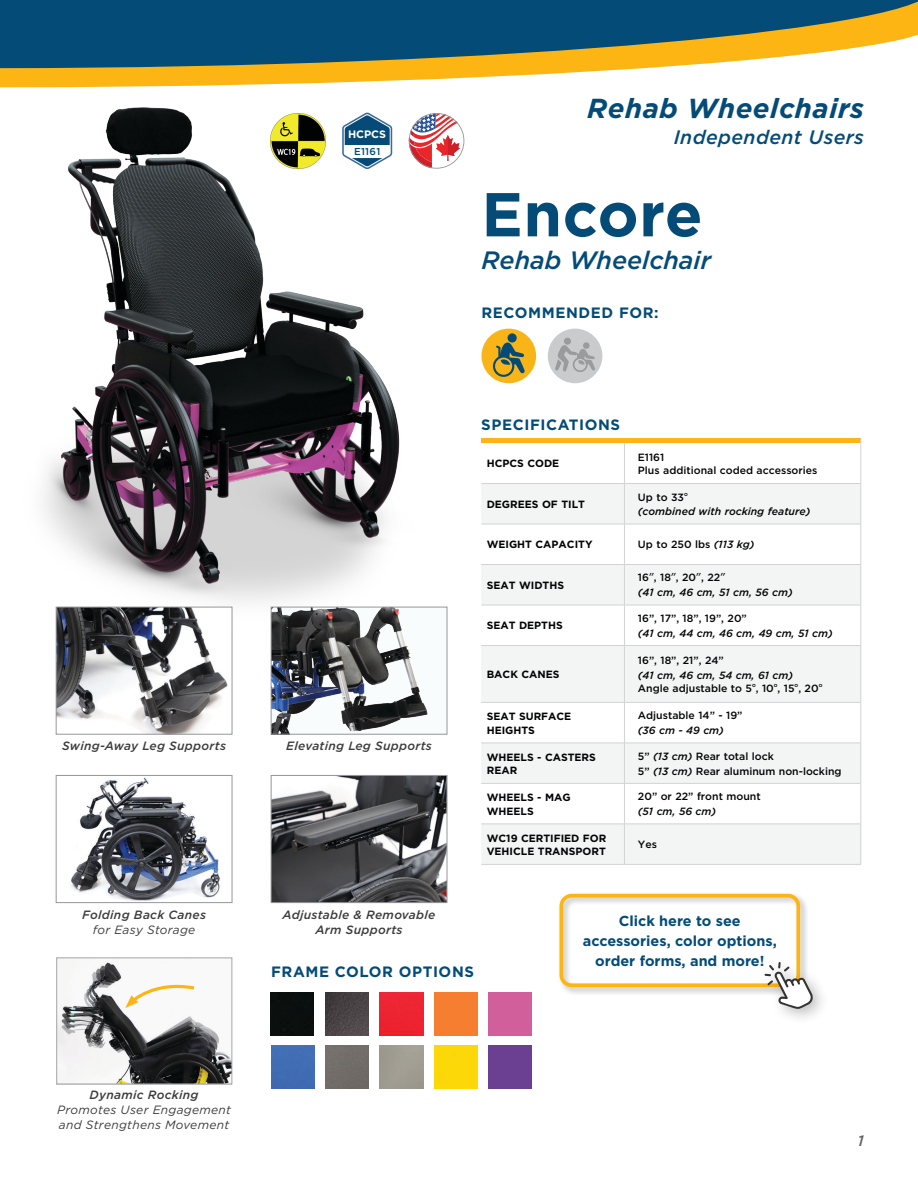
<style>
.page{position:relative;width:918px;height:1188px;background:#fff}
.page>*{position:absolute;margin:0;border:0;box-sizing:border-box;transform-origin:0 0}
.t1{font:700 61.8px "Gotham";letter-spacing:.01em;color:#044b78}
.t2{font:italic 700 27.45px "Gotham";letter-spacing:.02em;color:#044b78}
.t3{font:italic 500 25.05px "Gotham";color:#044b78}
.t4{font:italic 500 19.5px "Gotham";letter-spacing:.02em;color:#044b78}
.t5{font:700 15px "Gotham";letter-spacing:.04em;color:#044b78}
.t6{font:italic 500 15px "Gotham";color:#636466}
.t7{font:700 14.4px/20.2px "Gotham";color:#044b78;text-align:center}
.Popout_Image_Captions{font:italic 500 12px/15px "Gotham";letter-spacing:.025em;color:#3c3b3c;text-align:center}
.Popout_Image_Captions-2{font:italic 12px/15px "Gotham";letter-spacing:.025em;color:#3c3b3c;text-align:center}
.t8{font:700 10.8px "Gotham";color:#fff}
.Table_Specs{font:500 10.5px/15px "Gotham";color:#020304}
.Table_Specs-2{font:700 10.5px/13.5px "Gotham";color:#020304}
.Table_Specs-3{font:italic 500 10.5px "Gotham";color:#020304}
.t9{font:500 10.05px "Gotham";letter-spacing:.03em;color:#014b77}
.Table_Specs-4{font:700 4.35px "Gotham";color:#020304}
.s1{font-weight:400}
.s2{font-style:italic}
.s3{font-family:"Lucida Grande";font-weight:400}
.s4{font-weight:500}
</style>
<div class="page">
<svg style="left:0;top:0;width:918px;height:75px;background:#4a7073"></svg>
<hr style="left:481px;top:439px;width:380px;height:4px;background:#fdb514">
<svg style="left:481px;top:484px;width:380px;height:380px;fill:#f3f4f4"></svg>
<hr style="left:624px;top:443px;width:1px;height:40px;background:#d1d3d4">
<hr style="left:861px;top:443px;width:1px;height:40px;background:#d1d3d4">
<hr style="left:861px;top:484px;width:1px;height:40px;background:#d1d3d4">
<hr style="left:861px;top:784px;width:1px;height:40px;background:#d1d3d4">
<hr style="left:481px;top:483px;width:143px;height:1px;background:#d1d3d4">
<hr style="left:481px;top:524px;width:143px;height:1px;background:#d1d3d4">
<hr style="left:481px;top:564px;width:143px;height:1px;background:#d1d3d4">
<hr style="left:624px;top:484px;width:1px;height:40px;background:#d1d3d4">
<hr style="left:624px;top:483px;width:237px;height:1px;background:#d1d3d4">
<hr style="left:624px;top:524px;width:1px;height:40px;background:#d1d3d4">
<hr style="left:624px;top:524px;width:237px;height:1px;background:#d1d3d4">
<hr style="left:861px;top:524px;width:1px;height:40px;background:#d1d3d4">
<hr style="left:481px;top:605px;width:143px;height:1px;background:#d1d3d4">
<hr style="left:481px;top:645px;width:143px;height:1px;background:#d1d3d4">
<hr style="left:481px;top:702px;width:143px;height:1px;background:#d1d3d4">
<hr style="left:624px;top:565px;width:1px;height:40px;background:#d1d3d4">
<hr style="left:624px;top:564px;width:237px;height:1px;background:#d1d3d4">
<hr style="left:861px;top:565px;width:1px;height:40px;background:#d1d3d4">
<hr style="left:481px;top:743px;width:143px;height:1px;background:#d1d3d4">
<hr style="left:624px;top:605px;width:1px;height:40px;background:#d1d3d4">
<hr style="left:624px;top:605px;width:237px;height:1px;background:#d1d3d4">
<hr style="left:861px;top:605px;width:1px;height:40px;background:#d1d3d4">
<hr style="left:624px;top:703px;width:1px;height:40px;background:#d1d3d4">
<hr style="left:861px;top:703px;width:1px;height:40px;background:#d1d3d4">
<hr style="left:624px;top:646px;width:1px;height:56px;background:#d1d3d4">
<hr style="left:624px;top:645px;width:237px;height:1px;background:#d1d3d4">
<hr style="left:861px;top:646px;width:1px;height:56px;background:#d1d3d4">
<hr style="left:624px;top:702px;width:237px;height:1px;background:#d1d3d4">
<hr style="left:624px;top:743px;width:1px;height:40px;background:#d1d3d4">
<hr style="left:624px;top:743px;width:237px;height:1px;background:#d1d3d4">
<hr style="left:861px;top:743px;width:1px;height:40px;background:#d1d3d4">
<hr style="left:624px;top:783px;width:237px;height:1px;background:#d1d3d4">
<hr style="left:481px;top:783px;width:143px;height:1px;background:#d1d3d4">
<hr style="left:624px;top:784px;width:1px;height:40px;background:#d1d3d4">
<hr style="left:481px;top:824px;width:143px;height:1px;background:#d1d3d4">
<hr style="left:481px;top:864px;width:143px;height:1px;background:#d1d3d4">
<hr style="left:624px;top:824px;width:1px;height:40px;background:#d1d3d4">
<hr style="left:624px;top:824px;width:237px;height:1px;background:#d1d3d4">
<hr style="left:861px;top:824px;width:1px;height:40px;background:#d1d3d4">
<hr style="left:624px;top:864px;width:237px;height:1px;background:#d1d3d4">
<img style="left:0;top:51px;width:532px;height:569px">
<img style="left:271px;top:114px;width:55px;height:54px">
<svg style="left:409px;top:113px;width:55px;height:56px"></svg>
<img style="left:58px;top:609px;width:172px;height:124px">
<div style="left:56px;top:607px;width:176px;height:128px;border:1px solid #949698"></div>
<img style="left:70px;top:777px;width:150px;height:124px">
<div style="left:56px;top:775px;width:176px;height:128px;border:1px solid #949698"></div>
<img style="left:273px;top:609px;width:172px;height:124px">
<div style="left:271px;top:607px;width:176px;height:128px;border:1px solid #949698"></div>
<img style="left:273px;top:777px;width:172px;height:124px">
<div style="left:271px;top:775px;width:176px;height:128px;border:1px solid #949698"></div>
<img style="left:58px;top:962px;width:172px;height:121px">
<div style="left:56px;top:957px;width:176px;height:128px;border:1px solid #a8aaad"></div>
<svg style="left:125px;top:981px;width:73px;height:27px"></svg>
<div style="left:481px;top:329px;width:55px;height:54px;background:#f9b517;border-radius:50%"></div>
<svg style="left:493px;top:343px;width:32px;height:34px"></svg>
<div style="left:508px;top:333px;width:9px;height:10px;background:#044b78;border-radius:50%"></div>
<div style="left:548px;top:329px;width:54px;height:54px;background:#c9cbcc;border-radius:50%"></div>
<svg style="left:555px;top:345px;width:40px;height:27px"></svg>
<div style="left:564px;top:338px;width:7px;height:7px;background:#999b9d;border-radius:50%"></div>
<div style="left:583px;top:342px;width:7px;height:7px;background:#999b9d;border-radius:50%"></div>
<svg style="left:341px;top:111px;width:52px;height:60px"></svg>
<div style="left:557px;top:892px;width:252px;height:104px;background:#231f20;opacity:.3"></div>
<div style="left:559px;top:894px;width:241px;height:93px;border:4px solid #fdb514;border-radius:10px"></div>
<div style="left:757px;top:954px;width:72px;height:72px;background:#231f20;opacity:.3"></div>
<svg style="left:765px;top:962px;width:48px;height:47px"></svg>
<img style="left:325px;top:993px;width:44px;height:43px">
<div style="left:380px;top:993px;width:43px;height:43px;background:#ed2431"></div>
<div style="left:271px;top:993px;width:43px;height:43px;background:#0b0f0e"></div>
<div style="left:434px;top:993px;width:43px;height:43px;background:#f57e30"></div>
<div style="left:488px;top:993px;width:44px;height:43px;background:#d15f9c"></div>
<div style="left:271px;top:1045px;width:43px;height:44px;background:#416db4"></div>
<div style="left:325px;top:1045px;width:44px;height:44px;background:#716c69"></div>
<div style="left:434px;top:1045px;width:43px;height:44px;background:#fdd809"></div>
<div style="left:488px;top:1045px;width:44px;height:44px;background:#6b4093"></div>
<p class="Popout_Image_Captions" style="left:62px;top:738px;width:165px">Swing-Away Leg Supports</p>
<p class="Popout_Image_Captions" style="left:82px;top:907px;width:125px">Folding Back Canes <span class="s1">for Easy Storage</span></p>
<p class="t8" style="left:348px;top:127px;width:40px">HCPCS</p>
<p class="t9" style="left:354px;top:145px;width:28px">E1161</p>
<p class="t2" style="left:587px;top:90px;width:278px">Rehab Wheelchairs</p>
<p class="t4" style="left:674px;top:125px;width:192px">Independent Users</p>
<p class="t1" style="left:482px;top:174px;width:223px">Encore</p>
<p class="t3" style="left:482px;top:244px;width:231px">Rehab Wheelchair</p>
<h1 class="t5" style="left:482px;top:303px;width:179px">RECOMMENDED FOR:</h1>
<p class="Popout_Image_Captions" style="left:286px;top:738px;width:147px">Elevating Leg Supports</p>
<h1 class="t5" style="left:481px;top:415px;width:140px">SPECIFICATIONS</h1>
<p class="Table_Specs-2" style="left:487px;top:457px;width:74px">HCPCS CODE</p>
<p class="Table_Specs" style="left:638px;top:450px;width:181px;line-height:13.5px">E1161<br>Plus additional coded accessories</p>
<p class="Table_Specs-2" style="left:487px;top:497px;width:100px">DEGREES OF TILT</p>
<p class="Table_Specs" style="left:638px;top:490px;width:48px">Up to 33</p>
<p class="Table_Specs-4" style="left:684px;top:491px;width:5px">O</p>
<p class="Table_Specs-3" style="left:638px;top:504px;width:174px">(combined with rocking feature)</p>
<p class="Table_Specs-2" style="left:487px;top:538px;width:107px">WEIGHT CAPACITY</p>
<p class="Table_Specs" style="left:638px;top:537px;width:118px">Up to 250 lbs <span class="s2">(113 kg)</span></p>
<p class="Table_Specs-2" style="left:487px;top:578px;width:79px">SEAT WIDTHS</p>
<p class="Table_Specs" style="left:638px;top:570px;width:89px">16<span class="s3">ʺ</span>, 18<span class="s3">ʺ</span>, 20<span class="s3">ʺ</span>, 22<span class="s3">ʺ</span></p>
<p class="Table_Specs-3" style="left:638px;top:586px;width:156px">(41 cm, 46 cm, 51 cm, 56 cm)</p>
<p class="Table_Specs-2" style="left:487px;top:619px;width:78px">SEAT DEPTHS</p>
<p class="Table_Specs-2" style="left:487px;top:668px;width:74px">BACK CANES</p>
<p class="Table_Specs" style="left:638px;top:611px;width:110px">16”, 17”, 18”, 19”, 20”</p>
<p class="Table_Specs-3" style="left:638px;top:626px;width:196px">(41 cm, 44 cm, 46 cm, 49 cm, 51 cm)</p>
<p class="Table_Specs" style="left:638px;top:653px;width:87px">16”, 18”, 21”, 24”</p>
<p class="Table_Specs-3" style="left:638px;top:668px;width:157px">(41 cm, 46 cm, 54 cm, 61 cm)</p>
<p class="Table_Specs" style="left:638px;top:681px;width:182px">Angle adjustable to 5 , 10 , 15 , 20</p>
<p class="Table_Specs-4" style="left:752px;top:682px;width:5px">O</p>
<p class="Table_Specs-4" style="left:774px;top:682px;width:5px">O</p>
<p class="Table_Specs-4" style="left:795px;top:682px;width:5px">O</p>
<p class="Table_Specs-4" style="left:819px;top:682px;width:5px">O</p>
<p class="Table_Specs-2" style="left:487px;top:710px;width:86px">SEAT SURFACE<br>HEIGHTS</p>
<p class="Table_Specs" style="left:638px;top:708px;width:106px">Adjustable 14” - 19” <span class="s2">(36 cm - 49 cm)</span></p>
<p class="Table_Specs-2" style="left:487px;top:750px;width:111px">WHEELS - CASTERS<br>REAR</p>
<p class="Table_Specs" style="left:638px;top:748px;width:137px">5” <span class="s2">(13 cm)</span> Rear total lock</p>
<p class="Table_Specs" style="left:638px;top:763px;width:205px">5” <span class="s2">(13 cm)</span> Rear aluminum non-locking</p>
<p class="Table_Specs-2" style="left:487px;top:791px;width:85px">WHEELS - MAG<br>WHEELS</p>
<p class="Table_Specs" style="left:638px;top:789px;width:124px">20” or 22” front mount <span class="s2">(51 cm, 56 cm)</span></p>
<p class="Table_Specs-2" style="left:487px;top:831px;width:121px">WC19 CERTIFIED FOR<br>VEHICLE TRANSPORT</p>
<p class="Table_Specs" style="left:638px;top:837px;width:21px">Yes</p>
<p class="Popout_Image_Captions" style="left:283px;top:907px;width:154px">Adjustable &amp; Removable<br>Arm Supports</p>
<h1 class="t5" style="left:271px;top:961px;width:204px">FRAME COLOR OPTIONS</h1>
<p class="t7" style="left:583px;top:911px;width:195px">Click here to see accessories, color options, order forms, and more!</p>
<p class="Popout_Image_Captions-2" style="left:57px;top:1087px;width:175px"><span class="s4">Dynamic Rocking<br></span>Promotes User Engagement and Strengthens Movement</p>
<h3 class="t6" style="left:858px;top:1131px;width:8px">1</h3>
</div>
